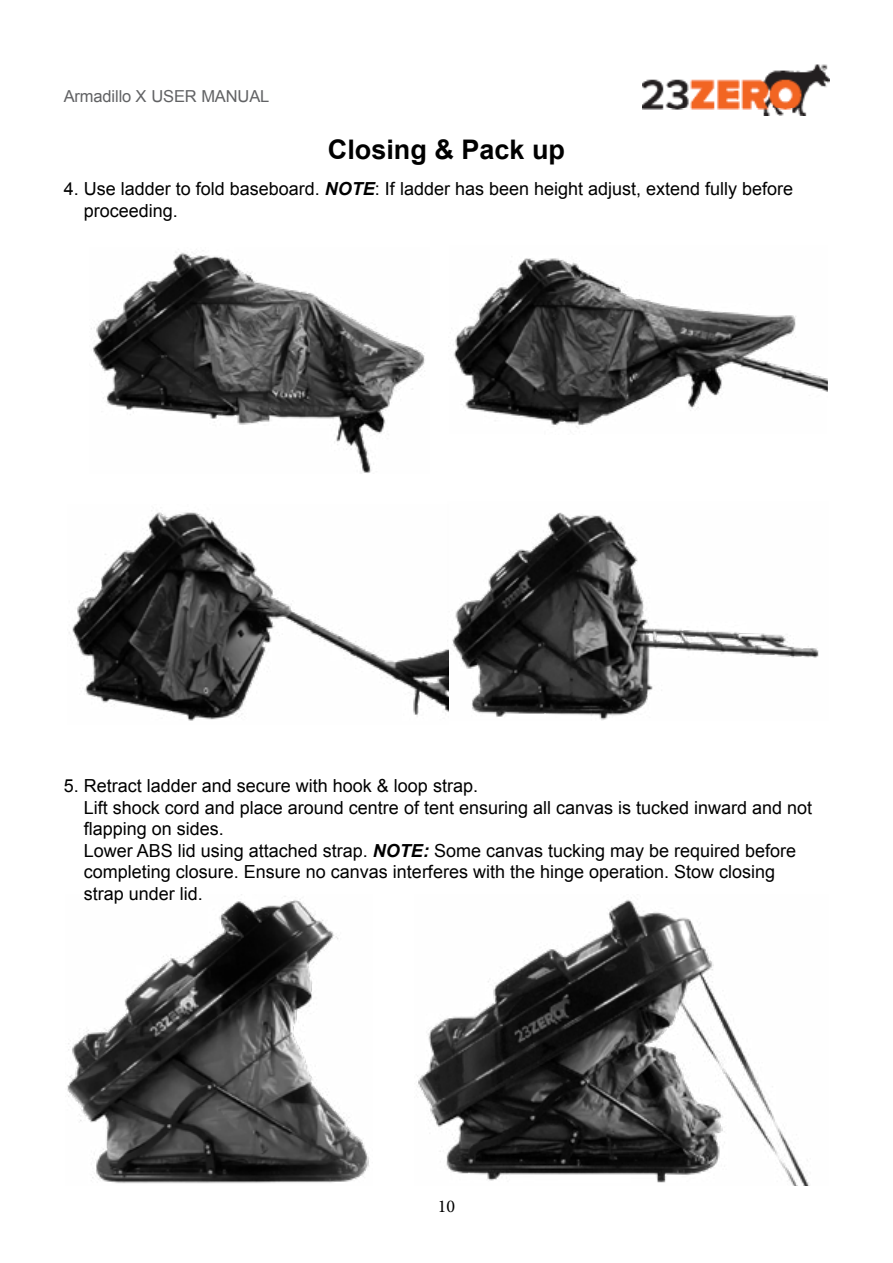
<style>
.page{position:relative;width:893px;height:1263px;background:#fff}
.page>*{position:absolute;margin:0;border:0;box-sizing:border-box;transform-origin:0 0}
.t1{font:700 27px "Arial";color:#000}
.t2{font:18px/21.6px "Arial";color:#000}
.t3{font:18px "Minion Pro";color:#000}
.t4{font:16.5px "Arial";letter-spacing:-.01em;color:#616264}
.s1{font-weight:700;font-style:italic}
</style>
<div class="page">
<img style="left:642px;top:64px;width:187px;height:52px">
<img style="left:91px;top:252px;width:334px;height:221px">
<img style="left:453px;top:258px;width:375px;height:169px">
<img style="left:69px;top:512px;width:378px;height:209px">
<img style="left:447px;top:512px;width:372px;height:209px">
<img style="left:67px;top:894px;width:302px;height:290px">
<img style="left:417px;top:899px;width:392px;height:286px">
<p class="t4" style="left:64px;top:85px;width:207px">Armadillo X USER MANUAL</p>
<h1 class="t1" style="left:328px;top:131px;width:239px">Closing &amp; Pack up</h1>
<p class="t2" style="left:84px;top:178px;width:711px;text-indent:-20px">4. Use ladder to fold baseboard. <span class="s1">NOTE</span>: If ladder has been height adjust, extend fully before proceeding.</p>
<p class="t2" style="left:84px;top:775px;width:730px;text-indent:-20px">5. Retract ladder and secure with hook &amp; loop strap.<br>Lift shock cord and place around centre of tent ensuring all canvas is tucked inward and not flapping on sides.<br>Lower ABS lid using attached strap. <span class="s1">NOTE:</span> Some canvas tucking may be required before completing closure. Ensure no canvas interferes with the hinge operation. Stow closing strap under lid.</p>
<p class="t3" style="left:438px;top:1194px;width:19px">10</p>
</div>
